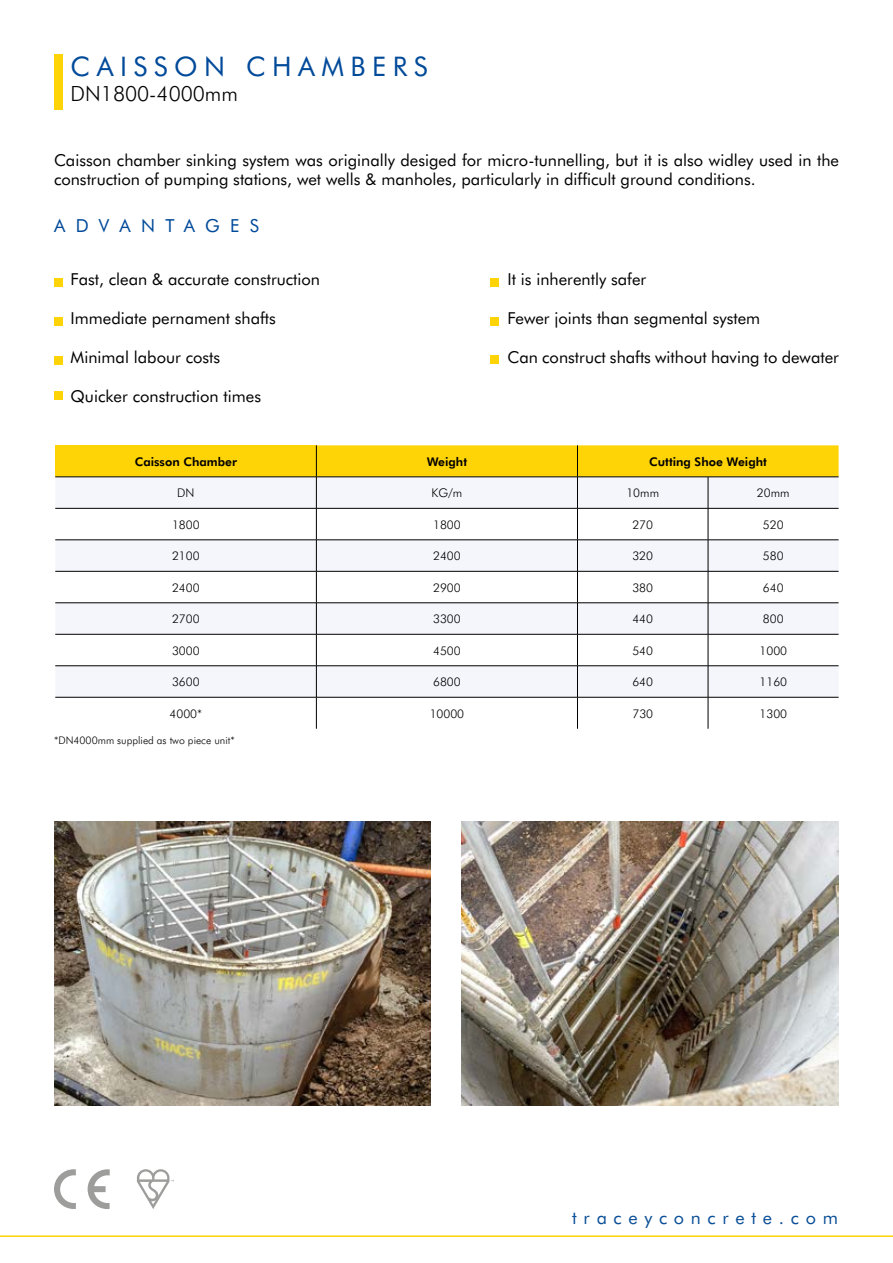
<style>
.page{position:relative;width:893px;height:1263px;background:#fff}
.page>*{position:absolute;margin:0;border:0;box-sizing:border-box;transform-origin:0 0}
.t1{font:27px "Futura BT";letter-spacing:.24em;color:#004a9a}
.t2{font:300 21px "Futura BT";color:#000}
.t3{font:18px "Futura BT";letter-spacing:.375em;color:#0a4e97}
.t4{font:18px "Futura BT";letter-spacing:.58em;color:#004a9a}
.t5{font:16.5px/19.8px "Futura BT";color:#000}
.t6{font:300 12px "Futura BT";color:#000}
.t7{font:800 12px "Futura BT";color:#000}
.t8{font:300 10.5px "Futura BT";color:#000}
</style>
<div class="page">
<svg style="left:0;top:1235px;width:893px;height:2px;background:#ffde43"></svg>
<svg style="left:88px;top:1169px;width:22px;height:40px"></svg>
<svg style="left:54px;top:1169px;width:22px;height:40px"></svg>
<svg style="left:137px;top:1169px;width:37px;height:40px"></svg>
<div style="left:54px;top:54px;width:9px;height:55px;background:#ffd407"></div>
<div style="left:55px;top:445px;width:261px;height:32px;background:#ffd407"></div>
<div style="left:317px;top:445px;width:522px;height:32px;background:#ffd407"></div>
<div style="left:55px;top:478px;width:784px;height:30px;background:#f5f6fc"></div>
<svg style="left:55px;top:509px;width:784px;height:220px"></svg>
<hr style="left:577px;top:445px;width:1px;height:32px;background:#000">
<hr style="left:316px;top:445px;width:1px;height:32px;background:#000">
<hr style="left:55px;top:477px;width:261px;height:1px;background:#000">
<hr style="left:316px;top:477px;width:261px;height:1px;background:#000">
<hr style="left:316px;top:477px;width:1px;height:31px;background:#000">
<hr style="left:577px;top:477px;width:131px;height:1px;background:#000">
<hr style="left:577px;top:477px;width:1px;height:31px;background:#000">
<hr style="left:708px;top:477px;width:131px;height:1px;background:#000">
<hr style="left:708px;top:477px;width:1px;height:31px;background:#000">
<hr style="left:55px;top:508px;width:261px;height:1px;background:#000">
<hr style="left:316px;top:508px;width:261px;height:1px;background:#000">
<hr style="left:316px;top:508px;width:1px;height:32px;background:#000">
<hr style="left:577px;top:508px;width:131px;height:1px;background:#000">
<hr style="left:577px;top:508px;width:1px;height:32px;background:#000">
<hr style="left:708px;top:508px;width:131px;height:1px;background:#000">
<hr style="left:708px;top:508px;width:1px;height:32px;background:#000">
<hr style="left:55px;top:540px;width:261px;height:1px;background:#000">
<hr style="left:316px;top:540px;width:261px;height:1px;background:#000">
<hr style="left:316px;top:540px;width:1px;height:31px;background:#000">
<hr style="left:577px;top:540px;width:131px;height:1px;background:#000">
<hr style="left:577px;top:540px;width:1px;height:31px;background:#000">
<hr style="left:708px;top:540px;width:131px;height:1px;background:#000">
<hr style="left:708px;top:540px;width:1px;height:31px;background:#000">
<hr style="left:55px;top:571px;width:261px;height:1px;background:#000">
<hr style="left:316px;top:571px;width:261px;height:1px;background:#000">
<hr style="left:316px;top:571px;width:1px;height:32px;background:#000">
<hr style="left:577px;top:571px;width:131px;height:1px;background:#000">
<hr style="left:577px;top:571px;width:1px;height:32px;background:#000">
<hr style="left:708px;top:571px;width:131px;height:1px;background:#000">
<hr style="left:708px;top:571px;width:1px;height:32px;background:#000">
<hr style="left:55px;top:602px;width:261px;height:1px;background:#000">
<hr style="left:316px;top:602px;width:261px;height:1px;background:#000">
<hr style="left:316px;top:603px;width:1px;height:31px;background:#000">
<hr style="left:577px;top:602px;width:131px;height:1px;background:#000">
<hr style="left:577px;top:603px;width:1px;height:31px;background:#000">
<hr style="left:708px;top:602px;width:131px;height:1px;background:#000">
<hr style="left:708px;top:603px;width:1px;height:31px;background:#000">
<hr style="left:55px;top:634px;width:261px;height:1px;background:#000">
<hr style="left:316px;top:634px;width:261px;height:1px;background:#000">
<hr style="left:316px;top:634px;width:1px;height:32px;background:#000">
<hr style="left:577px;top:634px;width:131px;height:1px;background:#000">
<hr style="left:577px;top:634px;width:1px;height:32px;background:#000">
<hr style="left:708px;top:634px;width:131px;height:1px;background:#000">
<hr style="left:708px;top:634px;width:1px;height:32px;background:#000">
<hr style="left:55px;top:665px;width:261px;height:1px;background:#000">
<hr style="left:316px;top:665px;width:261px;height:1px;background:#000">
<hr style="left:316px;top:666px;width:1px;height:31px;background:#000">
<hr style="left:577px;top:665px;width:131px;height:1px;background:#000">
<hr style="left:577px;top:666px;width:1px;height:31px;background:#000">
<hr style="left:708px;top:665px;width:131px;height:1px;background:#000">
<hr style="left:708px;top:666px;width:1px;height:31px;background:#000">
<hr style="left:55px;top:697px;width:261px;height:1px;background:#000">
<hr style="left:316px;top:697px;width:261px;height:1px;background:#000">
<hr style="left:316px;top:697px;width:1px;height:32px;background:#000">
<hr style="left:577px;top:697px;width:131px;height:1px;background:#000">
<hr style="left:577px;top:697px;width:1px;height:32px;background:#000">
<hr style="left:708px;top:697px;width:131px;height:1px;background:#000">
<hr style="left:708px;top:697px;width:1px;height:32px;background:#000">
<div style="left:490px;top:279px;width:9px;height:8px;background:#ffd407"></div>
<div style="left:490px;top:317px;width:9px;height:9px;background:#ffd407"></div>
<div style="left:490px;top:355px;width:9px;height:8px;background:#ffd407"></div>
<div style="left:54px;top:391px;width:9px;height:9px;background:#ffd407"></div>
<div style="left:54px;top:356px;width:9px;height:9px;background:#ffd407"></div>
<div style="left:54px;top:317px;width:9px;height:9px;background:#ffd407"></div>
<div style="left:54px;top:279px;width:9px;height:8px;background:#ffd407"></div>
<img style="left:54px;top:822px;width:377px;height:284px">
<img style="left:461px;top:822px;width:377px;height:283px">
<h1 class="t1" style="left:71px;top:50px;width:358px">CAISSON CHAMBERS</h1>
<p class="t2" style="left:71px;top:81px;width:169px">DN1800-4000mm</p>
<p class="t5" style="left:54px;top:150px;width:787px">Caisson chamber sinking system was originally desiged for micro-tunnelling, but it is also widley used in the construction of pumping stations, wet wells &amp; manholes, particularly in difficult ground conditions.</p>
<p class="t4" style="left:54px;top:215px;width:207px">ADVANTAGES</p>
<p class="t5" style="left:71px;top:269px;width:251px">Fast, clean &amp; accurate construction</p>
<p class="t5" style="left:71px;top:308px;width:207px">Immediate pernament shafts</p>
<p class="t5" style="left:71px;top:347px;width:151px">Minimal labour costs</p>
<p class="t5" style="left:71px;top:386px;width:192px">Quicker construction times</p>
<p class="t5" style="left:507px;top:269px;width:140px">It is inherently safer</p>
<p class="t5" style="left:507px;top:308px;width:254px">Fewer joints than segmental system</p>
<p class="t5" style="left:507px;top:347px;width:333px">Can construct shafts without having to dewater</p>
<p class="t7" style="left:135px;top:454px;width:104px">Caisson Chamber</p>
<p class="t7" style="left:427px;top:454px;width:42px">Weight</p>
<p class="t7" style="left:649px;top:454px;width:119px">Cutting Shoe Weight</p>
<p class="t6" style="left:177px;top:486px;width:19px">DN</p>
<p class="t6" style="left:431px;top:486px;width:32px">KG/m</p>
<p class="t6" style="left:626px;top:486px;width:34px">10mm</p>
<p class="t6" style="left:757px;top:486px;width:34px">20mm</p>
<p class="t6" style="left:172px;top:517px;width:29px">1800</p>
<p class="t6" style="left:433px;top:517px;width:29px">1800</p>
<p class="t6" style="left:632px;top:517px;width:22px">270</p>
<p class="t6" style="left:763px;top:517px;width:22px">520</p>
<p class="t6" style="left:172px;top:549px;width:29px">2100</p>
<p class="t6" style="left:433px;top:549px;width:29px">2400</p>
<p class="t6" style="left:632px;top:549px;width:22px">320</p>
<p class="t6" style="left:763px;top:549px;width:22px">580</p>
<p class="t6" style="left:172px;top:580px;width:29px">2400</p>
<p class="t6" style="left:433px;top:580px;width:29px">2900</p>
<p class="t6" style="left:632px;top:580px;width:22px">380</p>
<p class="t6" style="left:763px;top:580px;width:22px">640</p>
<p class="t6" style="left:172px;top:612px;width:29px">2700</p>
<p class="t6" style="left:433px;top:612px;width:29px">3300</p>
<p class="t6" style="left:632px;top:612px;width:22px">440</p>
<p class="t6" style="left:763px;top:612px;width:22px">800</p>
<p class="t6" style="left:172px;top:643px;width:29px">3000</p>
<p class="t6" style="left:433px;top:643px;width:29px">4500</p>
<p class="t6" style="left:632px;top:643px;width:22px">540</p>
<p class="t6" style="left:759px;top:643px;width:29px">1000</p>
<p class="t6" style="left:172px;top:674px;width:29px">3600</p>
<p class="t6" style="left:433px;top:674px;width:29px">6800</p>
<p class="t6" style="left:632px;top:674px;width:22px">640</p>
<p class="t6" style="left:759px;top:674px;width:29px">1160</p>
<p class="t6" style="left:170px;top:706px;width:34px">4000*</p>
<p class="t6" style="left:430px;top:706px;width:36px">10000</p>
<p class="t6" style="left:632px;top:706px;width:22px">730</p>
<p class="t6" style="left:759px;top:706px;width:29px">1300</p>
<p class="t8" style="left:54px;top:734px;width:182px">*DN4000mm supplied as two piece unit*</p>
<p class="t3" style="left:572px;top:1207px;width:267px">traceyconcrete.com</p>
</div>
